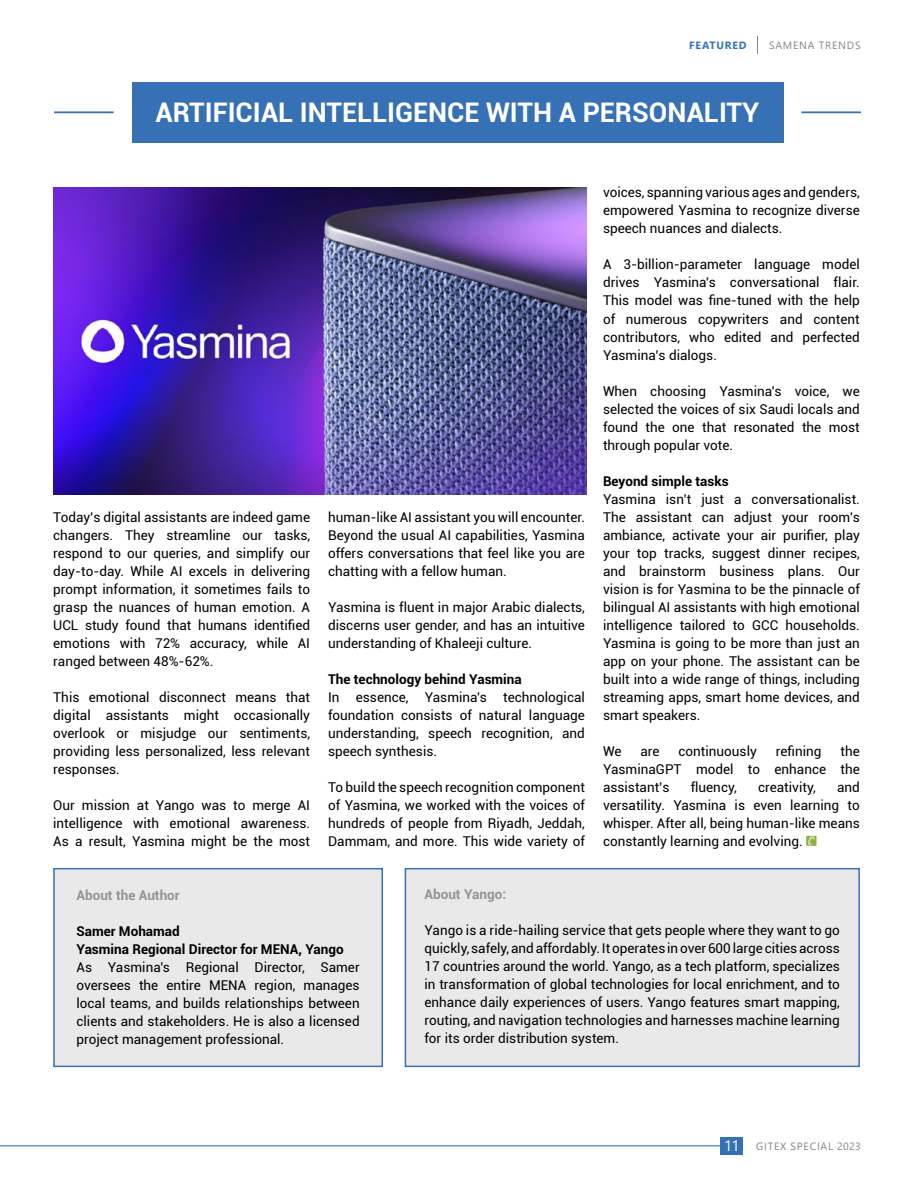
<style>
.page{position:relative;width:915px;height:1191px;background:#fff}
.page>*{position:absolute;margin:0;border:0;box-sizing:border-box;transform-origin:0 0}
.t1{font:700 27px "Roboto";color:#fff}
.t2{font:15px "Segoe UI";color:#fff}
.t3{font:13.5px/18px "Roboto";color:#000;text-align:justify}
.t4{font:700 13.5px/18px "Roboto";color:#000}
.t5{font:700 13.5px "Roboto";color:#939598}
.t6{font:10.5px "Segoe UI";letter-spacing:.075em;color:#828486}
.t7{font:700 10.5px "Segoe UI";letter-spacing:.075em;color:#3372b9}
</style>
<div class="page">
<svg style="left:757px;top:36px;width:1px;height:18px"></svg>
<hr style="left:0;top:1145px;width:722px;height:1px;background:#3372b9">
<div style="left:720px;top:1137px;width:22px;height:17px;background:#3372b9"></div>
<svg style="left:805px;top:836px;width:11px;height:10px"></svg>
<svg style="left:807px;top:835px;width:7px;height:11px"></svg>
<div style="left:132px;top:82px;width:650px;height:60px;background:#3671b5"></div>
<hr style="left:54px;top:111px;width:60px;height:2px;background:#3671b5">
<hr style="left:801px;top:111px;width:59px;height:2px;background:#3671b5">
<img style="left:53px;top:187px;width:533px;height:307px">
<div style="left:53px;top:868px;width:330px;height:199px;background:#e9e9ea;border:2px solid #3671b5"></div>
<div style="left:404px;top:868px;width:455px;height:199px;background:#e9e9ea;border:2px solid #3671b5"></div>
<p class="t7" style="left:689px;top:35px;width:59px">FEATURED</p>
<p class="t6" style="left:768px;top:35px;width:93px">SAMENA TRENDS</p>
<h1 class="t1" style="left:155px;top:94px;width:605px">ARTIFICIAL INTELLIGENCE WITH A PERSONALITY</h1>
<p class="t3" style="left:53px;top:507px;width:258px">Today’s digital assistants are indeed game changers. They streamline our tasks, respond to our queries, and simplify our day-to-day. While AI excels in delivering prompt information, it sometimes fails to grasp the nuances of human emotion. A UCL study found that humans identified emotions with 72% accuracy, while AI ranged between 48%-62%.</p>
<p class="t3" style="left:53px;top:687px;width:258px">This emotional disconnect means that digital assistants might occasionally overlook or misjudge our sentiments, providing less personalized, less relevant responses.</p>
<p class="t3" style="left:53px;top:795px;width:258px">Our mission at Yango was to merge AI intelligence with emotional awareness.<br>As a result, Yasmina might be the most</p>
<p class="t3" style="left:328px;top:507px;width:258px">human-like AI assistant you will encounter.<br>Beyond the usual AI capabilities, Yasmina offers conversations that feel like you are chatting with a fellow human.</p>
<p class="t3" style="left:328px;top:597px;width:258px">Yasmina is fluent in major Arabic dialects, discerns user gender, and has an intuitive understanding of Khaleeji culture.</p>
<p class="t4" style="left:328px;top:669px;width:195px">The technology behind Yasmina</p>
<p class="t3" style="left:328px;top:687px;width:258px">In essence, Yasmina's technological foundation consists of natural language understanding, speech recognition, and speech synthesis.</p>
<p class="t3" style="left:328px;top:777px;width:258px">To build the speech recognition component of Yasmina, we worked with the voices of hundreds of people from Riyadh, Jeddah, Dammam, and more. This wide variety of</p>
<p class="t3" style="left:602px;top:183px;width:258px">voices, spanning various ages and genders, empowered Yasmina to recognize diverse speech nuances and dialects.</p>
<p class="t3" style="left:602px;top:255px;width:258px">A 3-billion-parameter language model drives Yasmina's conversational flair.<br>This model was fine-tuned with the help of numerous copywriters and content contributors, who edited and perfected Yasmina’s dialogs.</p>
<p class="t3" style="left:602px;top:381px;width:258px">When choosing Yasmina's voice, we selected the voices of six Saudi locals and found the one that resonated the most through popular vote.</p>
<p class="t4" style="left:602px;top:471px;width:127px">Beyond simple tasks</p>
<p class="t3" style="left:602px;top:489px;width:258px">Yasmina isn't just a conversationalist.<br>The assistant can adjust your room's ambiance, activate your air purifier, play your top tracks, suggest dinner recipes, and brainstorm business plans. Our vision is for Yasmina to be the pinnacle of bilingual AI assistants with high emotional intelligence tailored to GCC households.<br>Yasmina is going to be more than just an app on your phone. The assistant can be built into a wide range of things, including streaming apps, smart home devices, and smart speakers.</p>
<p class="t3" style="left:602px;top:741px;width:20px">We</p>
<p class="t3" style="left:640px;top:741px;width:21px">are</p>
<p class="t3" style="left:678px;top:741px;width:80px">continuously</p>
<p class="t3" style="left:775px;top:741px;width:47px">refining</p>
<p class="t3" style="left:602px;top:741px;width:258px;text-indent:237px">the YasminaGPT model to enhance the assistant’s</p>
<p class="t3" style="left:690px;top:777px;width:48px">fluency,</p>
<p class="t3" style="left:757px;top:777px;width:59px">creativity,</p>
<p class="t3" style="left:602px;top:777px;width:258px;text-indent:234px">and versatility. Yasmina is even learning to whisper. After all, being human-like means constantly learning and evolving.</p>
<p class="t5" style="left:76px;top:885px;width:105px">About the Author</p>
<p class="t4" style="left:76px;top:921px;width:268px">Samer Mohamad<br>Yasmina Regional Director for MENA, Yango</p>
<p class="t3" style="left:76px;top:957px;width:284px">As Yasmina's Regional Director, Samer oversees the entire MENA region, manages local teams, and builds relationships between clients and stakeholders. He is also a licensed project management professional.</p>
<p class="t5" style="left:424px;top:884px;width:83px">About Yango:</p>
<p class="t3" style="left:424px;top:920px;width:417px">Yango is a ride-hailing service that gets people where they want to go quickly, safely, and affordably. It operates in over 600 large cities across 17 countries around the world. Yango, as a tech platform, specializes in transformation of global technologies for local enrichment, and to enhance daily experiences of users. Yango features smart mapping, routing, and navigation technologies and harnesses machine learning for its order distribution system.</p>
<p class="t2" style="left:724px;top:1131px;width:17px">11</p>
<p class="t6" style="left:756px;top:1136px;width:106px">GITEX SPECIAL 2023</p>
</div>
